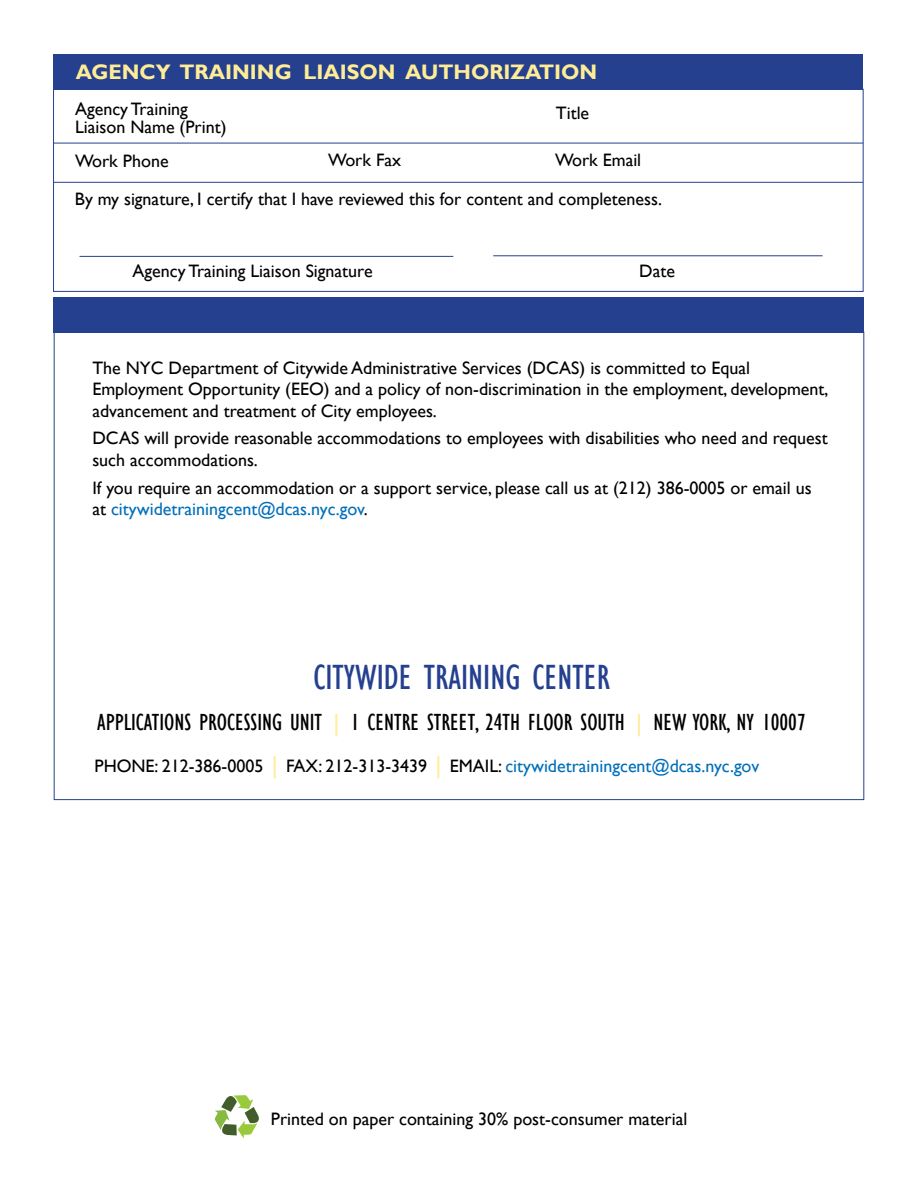
<style>
.page{position:relative;width:918px;height:1188px;background:#fff}
.page>*{position:absolute;margin:0;border:0;box-sizing:border-box;transform-origin:0 0}
.t1{font:condensed 36px "Gill Sans";color:#25408f}
.t2{font:condensed 24px "Gill Sans";color:#000}
.t3{font:700 21px "Gill Sans";color:#ffed96}
.t4{font:18px/21.6px "Gill Sans";color:#000}
.s1{color:#006fba}
.s2{color:#ffed96}
.s3{font-stretch:condensed;font-size:24px;color:#ffed96}
</style>
<div class="page">
<hr style="left:80px;top:256px;width:373px;height:1px;background:#25408f">
<hr style="left:493px;top:256px;width:330px;height:1px;background:#25408f">
<hr style="left:53px;top:143px;width:810px;height:1px;background:#25408f">
<hr style="left:54px;top:182px;width:809px;height:1px;background:#25408f">
<div style="left:53px;top:54px;width:810px;height:35px;background:#25408f"></div>
<div style="left:53px;top:89px;width:810px;height:203px;border:1px solid #25408f"></div>
<div style="left:54px;top:298px;width:810px;height:35px;background:#25408f"></div>
<svg style="left:215px;top:1095px;width:44px;height:43px"></svg>
<p class="t3" style="left:76px;top:59px;width:523px">AGENCY TRAINING LIAISON AUTHORIZATION</p>
<p class="t4" style="left:75px;top:98px;width:114px">Agency Training</p>
<p class="t4" style="left:556px;top:102px;width:35px">Title</p>
<p class="t4" style="left:75px;top:117px;width:153px">Liaison Name (Print)</p>
<p class="t4" style="left:75px;top:151px;width:95px">Work Phone</p>
<p class="t4" style="left:328px;top:150px;width:74px">Work Fax</p>
<p class="t4" style="left:555px;top:150px;width:88px">Work Email</p>
<p class="t4" style="left:75px;top:188px;width:589px">By my signature, I certify that I have reviewed this for content and completeness.</p>
<p class="t4" style="left:133px;top:261px;width:242px">Agency Training Liaison Signature</p>
<p class="t4" style="left:639px;top:261px;width:37px">Date</p>
<p class="t4" style="left:92px;top:357px;width:738px">The NYC Department of Citywide Administrative Services (DCAS) is committed to Equal<br>Employment Opportunity (EEO) and a policy of non-discrimination in the employment, development, advancement and treatment of City employees.</p>
<p class="t4" style="left:92px;top:428px;width:737px">DCAS will provide reasonable accommodations to employees with disabilities who need and request such accommodations.</p>
<p class="t4" style="left:92px;top:477px;width:721px">If you require an accommodation or a support service, please call us at (212) 386-0005 or email us at <span class="s1">citywidetrainingcent@dcas.nyc.gov</span>.</p>
<p class="t1" style="left:313px;top:656px;width:298px">CITYWIDE TRAINING CENTER</p>
<p class="t2" style="left:97px;top:708px;width:710px">APPLICATIONS PROCESSING UNIT <span class="s2">|</span> 1 CENTRE STREET, 24TH FLOOR SOUTH <span class="s2">|</span> NEW YORK, NY 10007</p>
<p class="t4" style="left:94px;top:756px;width:666px">PHONE: 212-386-0005 <span class="s3">|</span> FAX: 212-313-3439 <span class="s3">|</span> EMAIL: <span class="s1">citywidetrainingcent@dcas.nyc.gov</span></p>
<p class="t4" style="left:271px;top:1108px;width:418px">Printed on paper containing 30% post-consumer material</p>
</div>
